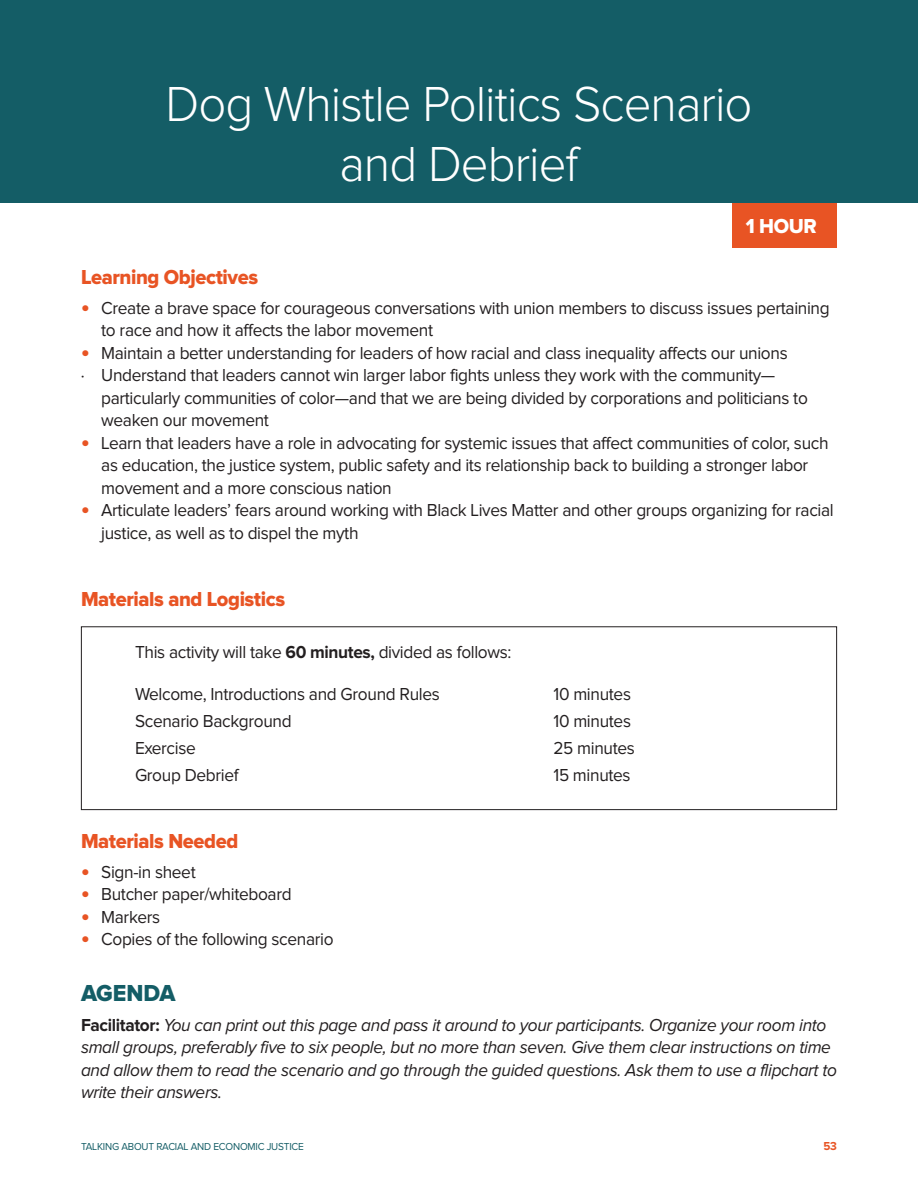
<style>
.page{position:relative;width:918px;height:1188px;background:#fff}
.page>*{position:absolute;margin:0;border:0;box-sizing:border-box;transform-origin:0 0}
.t1{font:300 51px/60px "Proxima Nova";letter-spacing:-.02em;color:#fff;text-align:center;scale:.96 1}
.t2{font:24px "Proxima Nova Extrabld";color:#145d66;scale:.96 1}
.t3{font:21px "Proxima Nova Extrabld";letter-spacing:-.02em;color:#e85424;scale:.96 1}
.t4{font:21px "Proxima Nova Extrabld";color:#fff;scale:.96 1}
.t5{font:18px/22.5px "Proxima Nova";letter-spacing:-.02em;color:#231f20;scale:.96 1}
.t6{font:italic 18px/22.5px "Proxima Nova";letter-spacing:-.02em;color:#231f20;scale:.96 1}
.t7{font:700 12px "Proxima Nova";color:#e85424;scale:.96 1}
.t8{font:10.5px "Proxima Nova";letter-spacing:-.02em;color:#145d66;scale:.96 1}
.s1{font-family:"Proxima Nova Extrabld";font-size:24px;color:#e85424}
.s2{font-weight:700}
.s3{font-weight:700;font-style:normal}
</style>
<div class="page">
<div style="left:732px;top:202px;width:105px;height:46px;background:#e85424"></div>
<div style="left:0;top:0;width:918px;height:202px;background:#145d66"></div>
<div style="left:81px;top:626px;width:756px;height:184px;border:1px solid #231f20"></div>
<h1 class="t1" style="left:165px;top:75px;width:613px">Dog Whistle Politics Scenario and Debrief</h1>
<p class="t4" style="left:746px;top:213px;width:75px">1 HOUR</p>
<p class="t3" style="left:81px;top:265px;width:186px">Learning Objectives</p>
<p class="t5" style="left:101px;top:297px;width:760px;text-indent:-20px"><span class="s1">•</span> Create a brave space for courageous conversations with union members to discuss issues pertaining to race and how it affects the labor movement</p>
<p class="t5" style="left:81px;top:342px;width:738px"><span class="s1">•</span> Maintain a better understanding for leaders of how racial and class inequality affects our unions</p>
<p class="t5" style="left:81px;top:364px;width:725px">· Understand that leaders cannot win larger labor fights unless they work with the community—</p>
<p class="t5" style="left:101px;top:387px;width:738px">particularly communities of color—and that we are being divided by corporations and politicians to</p>
<p class="t5" style="left:101px;top:409px;width:176px">weaken our movement</p>
<p class="t5" style="left:101px;top:432px;width:759px;text-indent:-20px"><span class="s1">•</span> Learn that leaders have a role in advocating for systemic issues that affect communities of color, such as education, the justice system, public safety and its relationship back to building a stronger labor movement and a more conscious nation</p>
<p class="t5" style="left:101px;top:499px;width:765px;text-indent:-20px"><span class="s1">•</span> Articulate leaders’ fears around working with Black Lives Matter and other groups organizing for racial justice, as well as to dispel the myth</p>
<p class="t3" style="left:81px;top:587px;width:214px">Materials and Logistics</p>
<p class="t5" style="left:135px;top:641px;width:394px">This activity will take <span class="s2">60 minutes,</span> divided as follows:</p>
<p class="t5" style="left:135px;top:683px;width:319px">Welcome, Introductions and Ground Rules</p>
<p class="t5" style="left:554px;top:683px;width:82px">10 minutes</p>
<p class="t5" style="left:135px;top:710px;width:165px">Scenario Background</p>
<p class="t5" style="left:554px;top:710px;width:82px">10 minutes</p>
<p class="t5" style="left:135px;top:737px;width:65px">Exercise</p>
<p class="t5" style="left:554px;top:737px;width:86px">25 minutes</p>
<p class="t5" style="left:135px;top:764px;width:109px">Group Debrief</p>
<p class="t5" style="left:554px;top:764px;width:82px">15 minutes</p>
<p class="t3" style="left:81px;top:829px;width:165px">Materials Needed</p>
<p class="t5" style="left:81px;top:861px;width:121px"><span class="s1">•</span> Sign-in sheet</p>
<p class="t5" style="left:81px;top:883px;width:221px"><span class="s1">•</span> Butcher paper/whiteboard</p>
<p class="t5" style="left:81px;top:906px;width:84px"><span class="s1">•</span> Markers</p>
<p class="t5" style="left:81px;top:928px;width:265px"><span class="s1">•</span> Copies of the following scenario</p>
<h2 class="t2" style="left:81px;top:979px;width:100px">AGENDA</h2>
<p class="t6" style="left:81px;top:1014px;width:789px"><span class="s3">Facilitator:</span> You can print out this page and pass it around to your participants. Organize your room into small groups, preferably five to six people, but no more than seven. Give them clear instructions on time and allow them to read the scenario and go through the guided questions. Ask them to use a flipchart to write their answers.</p>
<p class="t8" style="left:81px;top:1141px;width:234px">TALKING ABOUT RACIAL AND ECONOMIC JUSTICE</p>
<p class="t7" style="left:823px;top:1139px;width:16px">53</p>
</div>
